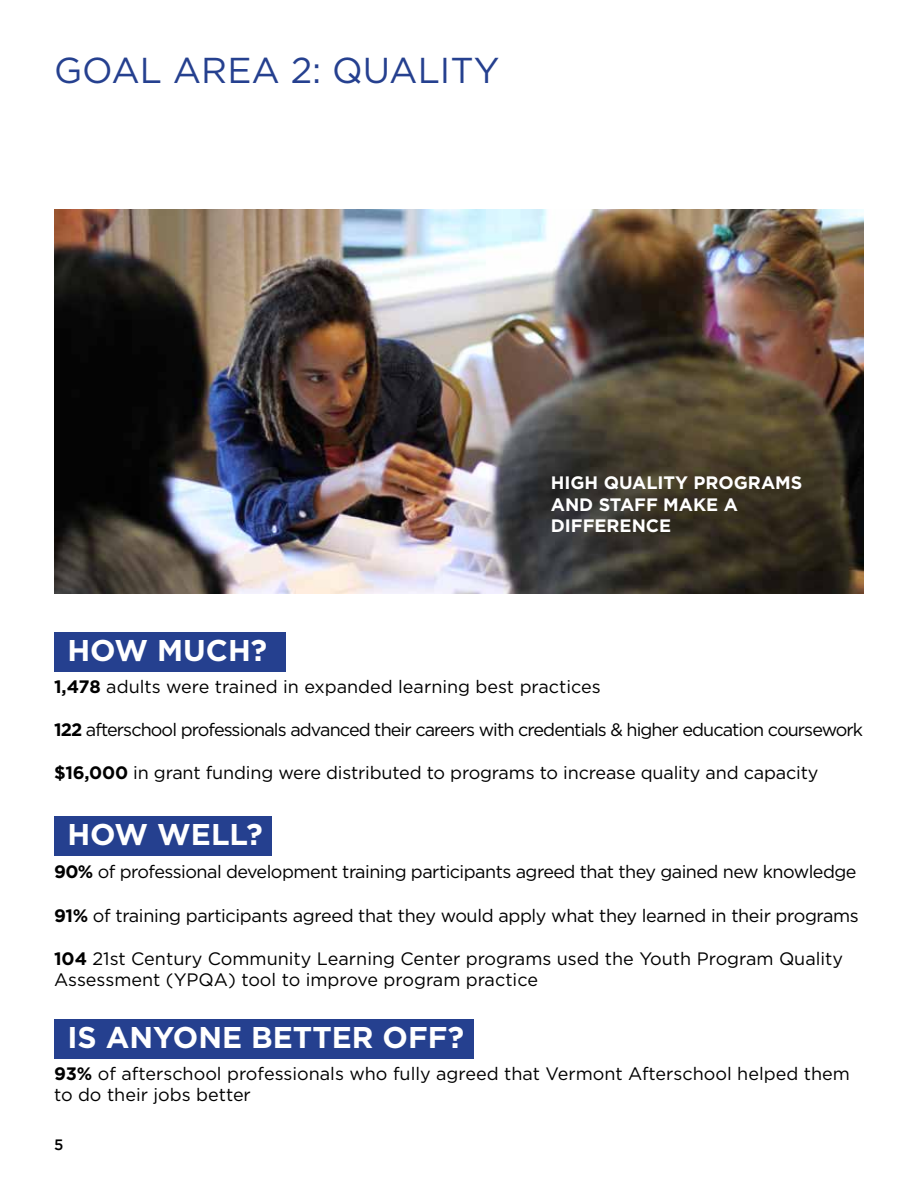
<style>
.page{position:relative;width:918px;height:1188px;background:#fff}
.page>*{position:absolute;margin:0;border:0;box-sizing:border-box;transform-origin:0 0}
.t1{font:36px "Gotham";color:#25408f}
.t2{font:700 30px "Gotham";color:#fff}
.t3{font:18px/21.6px "Gotham";color:#000}
.t4{font:18px "Gotham";letter-spacing:-.02em;color:#000}
.t5{font:18px "Gotham";letter-spacing:-.05em;color:#000}
.t6{font:700 18px/21.6px "Gotham";color:#fff}
.t7{font:500 15px "Gotham";color:#000}
.s1{font-weight:700}
</style>
<div class="page">
<img style="left:54px;top:210px;width:810px;height:384px">
<div style="left:54px;top:633px;width:231px;height:39px;background:#25408f"></div>
<div style="left:54px;top:817px;width:218px;height:39px;background:#25408f"></div>
<div style="left:54px;top:1020px;width:419px;height:39px;background:#25408f"></div>
<h1 class="t1" style="left:54px;top:47px;width:447px">GOAL AREA 2: QUALITY</h1>
<p class="t6" style="left:551px;top:472px;width:253px">HIGH QUALITY PROGRAMS<br>AND STAFF MAKE A<br>DIFFERENCE</p>
<h2 class="t2" style="left:68px;top:633px;width:201px">HOW MUCH?</h2>
<p class="t3" style="left:54px;top:675px;width:548px"><span class="s1">1,478</span> adults were trained in expanded learning best practices</p>
<p class="t5" style="left:54px;top:718px;width:811px"><span class="s1">122</span> afterschool professionals advanced their careers with credentials &amp; higher education coursework</p>
<p class="t4" style="left:54px;top:761px;width:766px"><span class="s1">$16,000</span> in grant funding were distributed to programs to increase quality and capacity</p>
<h2 class="t2" style="left:68px;top:817px;width:197px">HOW WELL?</h2>
<p class="t4" style="left:54px;top:860px;width:804px"><span class="s1">90%</span> of professional development training participants agreed that they gained new knowledge</p>
<p class="t4" style="left:54px;top:904px;width:806px"><span class="s1">91%</span> of training participants agreed that they would apply what they learned in their programs</p>
<p class="t3" style="left:54px;top:947px;width:791px"><span class="s1">104</span> 21st Century Community Learning Center programs used the Youth Program Quality<br>Assessment (YPQA) tool to improve program practice</p>
<h2 class="t2" style="left:68px;top:1020px;width:398px">IS ANYONE BETTER OFF?</h2>
<p class="t3" style="left:54px;top:1062px;width:797px"><span class="s1">93%</span> of afterschool professionals who fully agreed that Vermont Afterschool helped them to do their jobs better</p>
<p class="t7" style="left:54px;top:1137px;width:11px">5</p>
</div>
